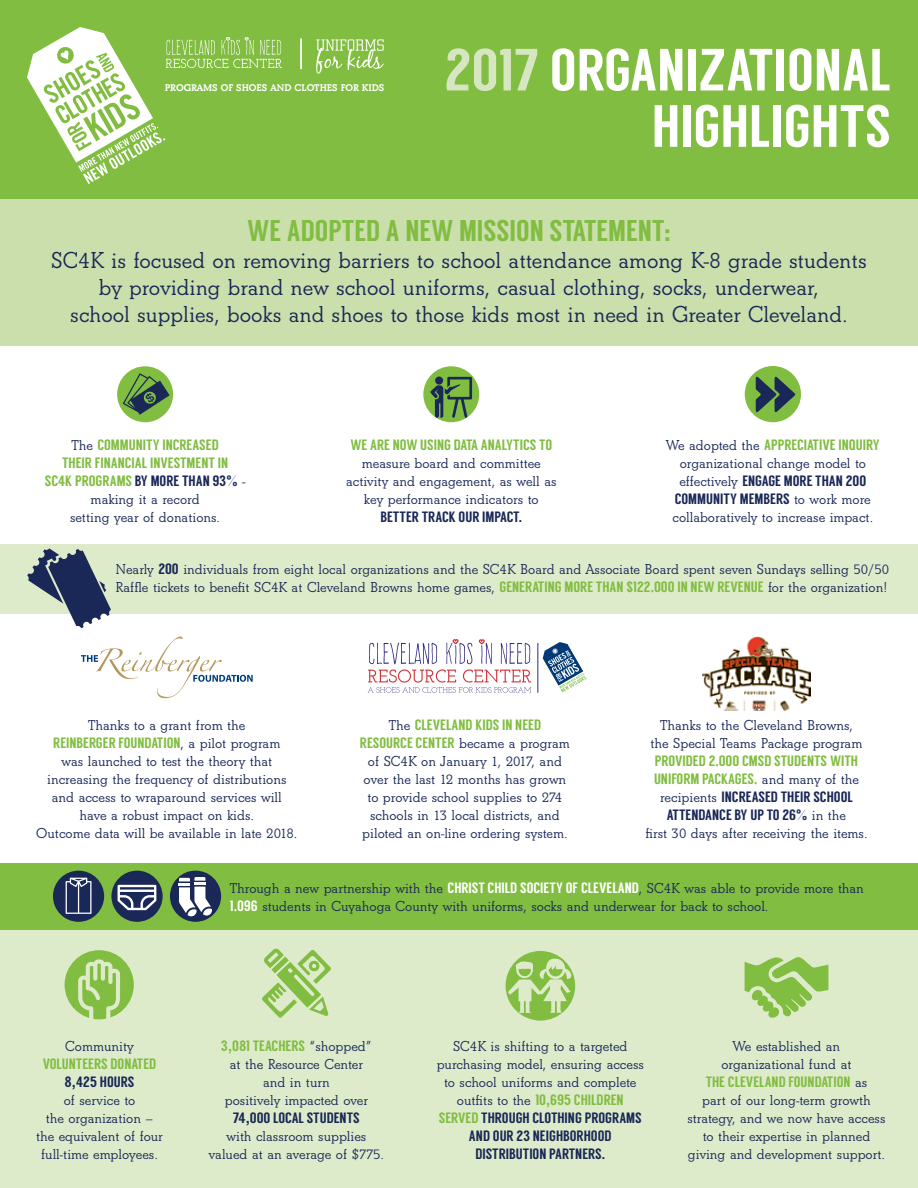
<style>
.page{position:relative;width:918px;height:1188px;background:#fff}
.page>*{position:absolute;margin:0;border:0;box-sizing:border-box;transform-origin:0 0}
.t1{font:59.4px/56.2px "Langdon";color:#fff;text-align:right}
.t2{font:30px "Langdon";color:#81bd41}
.t3{font:600 24px/27px "Beton T";color:#1a2857;text-align:center}
.t4{font:600 15px/18px "Beton T";color:#1a2857;text-align:center}
.t5{font:15px/18px "Langdon";color:#81bd41;text-align:center}
.t6{font:15px/18px "Langdon";color:#1a2857;text-align:center}
.t7{font:700 10.2px "Beton T";color:#fff}
.s1{color:#d6e6c0}
.s2{font-family:"Beton T";font-weight:600;color:#1a2857}
.s3{color:#1a2857}
.s4{font-family:"Beton T";font-weight:600}
.s5{font-family:"Langdon";font-weight:400}
.s6{font-family:"Langdon";font-weight:400;color:#81bd41}
.s7{font-family:"Langdon";font-weight:400;color:#fff}
.s8{font-family:"Arial";font-weight:700;color:#1a2857}
.s9{font-family:"Arial";font-weight:700}
.s10{color:#81bd41}
.s11{font-family:"Arial";font-weight:700;color:#81bd41}
</style>
<div class="page">
<div style="left:0;top:912px;width:918px;height:276px;background:#deebcb"></div>
<div style="left:0;top:863px;width:918px;height:67px;background:#81bd41"></div>
<div style="left:0;top:0;width:918px;height:199px;background:#81bd41"></div>
<hr style="left:300px;top:38px;width:2px;height:31px;background:#fff">
<svg style="left:316px;top:39px;width:68px;height:35px"></svg>
<svg style="left:27px;top:27px;width:255px;height:157px"></svg>
<div style="left:0;top:199px;width:918px;height:147px;background:#cadfac"></div>
<div style="left:65px;top:950px;width:69px;height:69px;background:#81bd41;border-radius:50%"></div>
<svg style="left:78px;top:959px;width:42px;height:61px"></svg>
<svg style="left:745px;top:957px;width:83px;height:61px"></svg>
<div style="left:117px;top:366px;width:56px;height:56px;background:#81bd41;border-radius:50%"></div>
<svg style="left:123px;top:373px;width:47px;height:42px"></svg>
<div style="left:423px;top:366px;width:56px;height:56px;background:#81bd41;border-radius:50%"></div>
<svg style="left:430px;top:377px;width:42px;height:41px"></svg>
<div style="left:745px;top:366px;width:56px;height:56px;background:#81bd41;border-radius:50%"></div>
<div style="left:0;top:544px;width:918px;height:70px;background:#deebcb"></div>
<svg style="left:27px;top:548px;width:84px;height:80px"></svg>
<svg style="left:368px;top:639px;width:163px;height:54px"></svg>
<svg style="left:543px;top:642px;width:44px;height:51px"></svg>
<hr style="left:538px;top:643px;width:1px;height:50px;background:#322a7e">
<svg style="left:262px;top:948px;width:69px;height:70px"></svg>
<svg style="left:81px;top:636px;width:172px;height:62px"></svg>
<div style="left:53px;top:871px;width:51px;height:51px;background:#1a2857;border-radius:50%"></div>
<svg style="left:66px;top:878px;width:25px;height:36px"></svg>
<div style="left:111px;top:871px;width:52px;height:51px;background:#1a2857;border-radius:50%"></div>
<svg style="left:118px;top:885px;width:38px;height:25px"></svg>
<div style="left:170px;top:871px;width:51px;height:51px;background:#1a2857;border-radius:50%"></div>
<svg style="left:179px;top:877px;width:33px;height:39px"></svg>
<div style="left:506px;top:951px;width:69px;height:70px;background:#81bd41;border-radius:50%"></div>
<svg style="left:508px;top:958px;width:67px;height:55px"></svg>
<img style="left:702px;top:636px;width:109px;height:75px">
<p class="t7" style="left:165px;top:82px;width:221px">PROGRAMS OF SHOES AND CLOTHES FOR KIDS</p>
<h1 class="t1" style="left:445px;top:42px;width:448px"><span class="s1">2017</span> ORGANIZATIONAL<br>HIGHLIGHTS</h1>
<h2 class="t2" style="left:247px;top:213px;width:425px">WE ADOPTED A NEW MISSION STATEMENT:</h2>
<p class="t3" style="left:51px;top:247px;width:817px">SC4K is focused on removing barriers to school attendance among K-8 grade students by providing brand new school uniforms, casual clothing, socks, underwear,<br>school supplies, books and shoes to those kids most in need in Greater Cleveland.</p>
<p class="t5" style="left:45px;top:436px;width:202px"><span class="s2">The</span> COMMUNITY INCREASED<br>THEIR FINANCIAL INVESTMENT IN<br>SC4K PROGRAMS <span class="s3">BY MORE THAN 93%</span> <span class="s2">-</span></p>
<p class="t4" style="left:70px;top:490px;width:151px">making it a record setting year of donations.</p>
<p class="t5" style="left:350px;top:436px;width:203px">WE ARE NOW USING DATA ANALYTICS TO</p>
<p class="t4" style="left:346px;top:454px;width:212px">measure board and committee activity and engagement, as well as key performance indicators to</p>
<p class="t6" style="left:380px;top:508px;width:143px">BETTER TRACK OUR IMPACT.</p>
<p class="t5" style="left:666px;top:436px;width:215px"><span class="s2">We adopted the</span> APPRECIATIVE INQUIRY</p>
<p class="t4" style="left:680px;top:454px;width:188px">organizational change model to</p>
<p class="t6" style="left:675px;top:472px;width:197px"><span class="s4">effectively</span> ENGAGE MORE THAN 200<br>COMMUNITY MEMBERS <span class="s4">to work more</span></p>
<p class="t4" style="left:673px;top:508px;width:202px">collaboratively to increase impact.</p>
<p class="t4" style="left:116px;top:561px;width:775px;text-align:left">Nearly <span class="s5">200</span> individuals from eight local organizations and the SC4K Board and Associate Board spent seven Sundays selling 50/50<br>Raffle tickets to benefit SC4K at Cleveland Browns home games, <span class="s6">GENERATING MORE THAN $122,000 IN NEW REVENUE</span> for the organization!</p>
<p class="t4" style="left:88px;top:716px;width:159px">Thanks to a grant from the</p>
<p class="t5" style="left:53px;top:733px;width:229px">REINBERGER FOUNDATION<span class="s2">, a pilot program</span></p>
<p class="t4" style="left:36px;top:752px;width:263px">was launched to test the theory that increasing the frequency of distributions and access to wraparound services will<br>have a robust impact on kids.<br>Outcome data will be available in late 2018.</p>
<p class="t5" style="left:360px;top:716px;width:211px"><span class="s2">The</span> CLEVELAND KIDS IN NEED<br>RESOURCE CENTER <span class="s2">became a program</span></p>
<p class="t4" style="left:362px;top:752px;width:207px">of SC4K on January 1, 2017, and over the last 12 months has grown to provide school supplies to 274 schools in 13 local districts, and piloted an on-line ordering system.</p>
<p class="t4" style="left:651px;top:716px;width:213px">Thanks to the Cleveland Browns, the Special Teams Package program</p>
<p class="t5" style="left:655px;top:752px;width:96px">PROVIDED 2,000 CMSD</p>
<p class="t5" style="left:774px;top:752px;width:85px">STUDENTS WITH</p>
<p class="t5" style="left:654px;top:770px;width:207px">UNIFORM PACKAGES, <span class="s2">and many of the</span></p>
<p class="t6" style="left:660px;top:788px;width:194px"><span class="s4">recipients</span> INCREASED THEIR SCHOOL</p>
<p class="t6" style="left:667px;top:806px;width:181px">ATTENDANCE BY UP TO 26% <span class="s4">in the</span></p>
<p class="t4" style="left:646px;top:824px;width:224px">first 30 days after receiving the items.</p>
<p class="t4" style="left:230px;top:879px;width:636px;text-align:left">Through a new partnership with the <span class="s7">CHRIST CHILD SOCIETY OF CLEVELAND</span>, SC4K was able to provide more than<br><span class="s7">1,096</span> students in Cuyahoga County with uniforms, socks and underwear for back to school.</p>
<p class="t4" style="left:65px;top:1037px;width:70px">Community</p>
<p class="t5" style="left:43px;top:1054px;width:115px">VOLUNTEERS DONATED<br><span class="s3">8</span><span class="s8">,</span><span class="s3">425 HOURS</span></p>
<p class="t4" style="left:36px;top:1091px;width:128px">of service to<br>the organization – the equivalent of four full-time employees.</p>
<p class="t5" style="left:221px;top:1037px;width:152px">3<span class="s9">,</span>081 TEACHERS <span class="s2">“shopped”</span></p>
<p class="t4" style="left:225px;top:1056px;width:145px">at the Resource Center and in turn<br>positively impacted over</p>
<p class="t6" style="left:233px;top:1109px;width:128px">74<span class="s9">,</span>000 LOCAL STUDENTS</p>
<p class="t4" style="left:209px;top:1128px;width:177px">with classroom supplies valued at an average of $775.</p>
<p class="t4" style="left:437px;top:1038px;width:209px">SC4K is shifting to a targeted purchasing model, ensuring access to school uniforms and complete</p>
<p class="t6" style="left:439px;top:1091px;width:204px"><span class="s4">outfits to the</span> <span class="s10">10</span><span class="s11">,</span><span class="s10">695 CHILDREN<br>SERVED</span> THROUGH CLOTHING PROGRAMS<br>AND OUR 23 NEIGHBORHOOD<br>DISTRIBUTION PARTNERS.</p>
<p class="t4" style="left:722px;top:1037px;width:132px">We established an organizational fund at</p>
<p class="t5" style="left:706px;top:1072px;width:163px">THE CLEVELAND FOUNDATION <span class="s2">as</span></p>
<p class="t4" style="left:688px;top:1091px;width:199px">part of our long-term growth strategy, and we now have access to their expertise in planned giving and development support.</p>
</div>
